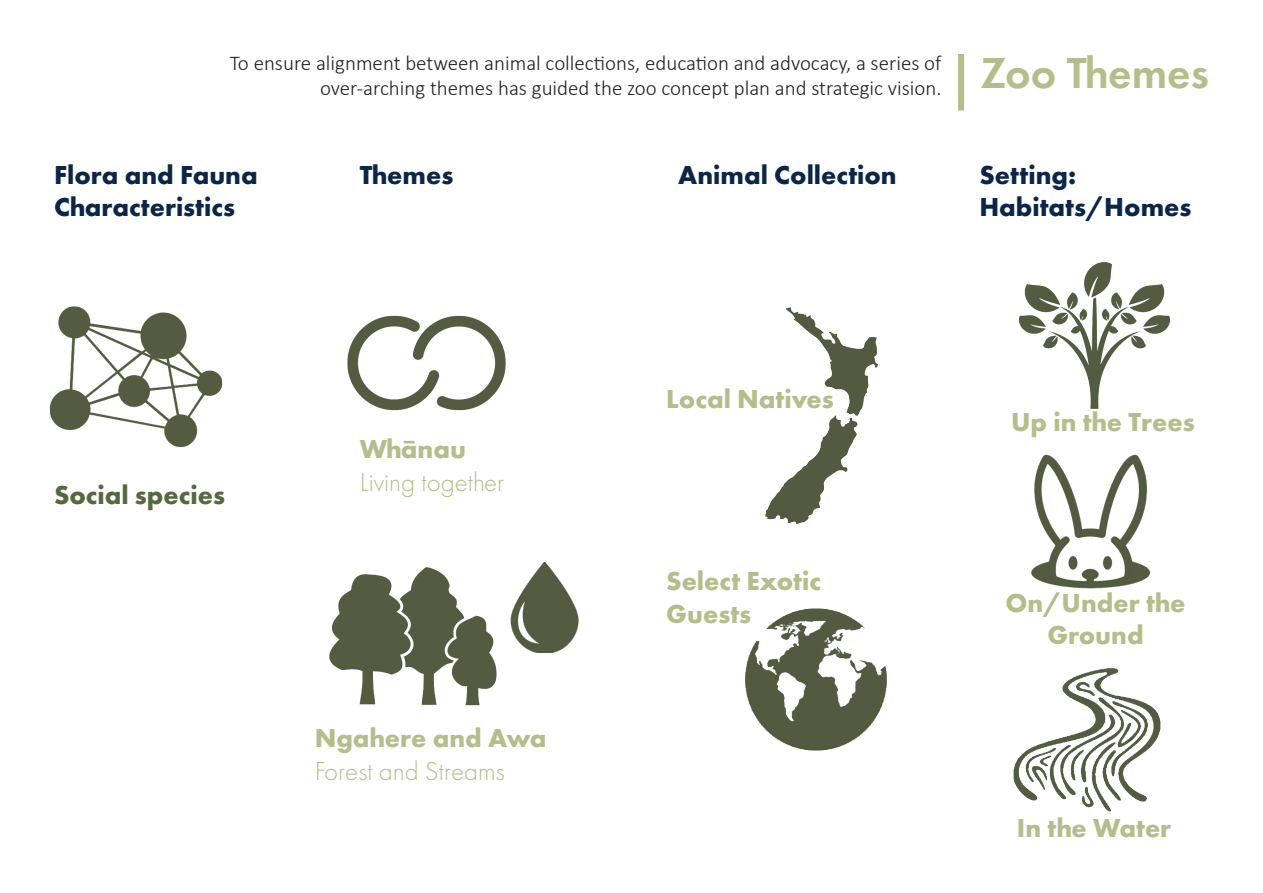
<style>
.page{position:relative;width:1263px;height:893px;background:#fff}
.page>*{position:absolute;margin:0;border:0;box-sizing:border-box;transform-origin:0 0}
.t1{font:600 45px "Futura PT";color:#b5bd8b}
.t2{font:700 27px/32.4px "Futura PT";color:#b5bd8b}
.t3{font:700 27px "Futura PT";color:#0b2646}
.t4{font:300 27px "Futura PT";color:#b5bd8b}
.t5{font:700 27px "Futura PT";color:#556940}
.t6{font:300 21px/25.2px "Calibri";color:#231f20;text-align:right}
</style>
<div class="page">
<img style="left:1019px;top:262px;width:150px;height:147px">
<img style="left:49px;top:306px;width:174px;height:142px">
<img style="left:329px;top:567px;width:227px;height:139px">
<img style="left:1013px;top:668px;width:148px;height:144px">
<img style="left:499px;top:562px;width:80px;height:90px">
<img style="left:1031px;top:454px;width:120px;height:135px">
<img style="left:347px;top:315px;width:159px;height:96px">
<img style="left:745px;top:608px;width:142px;height:143px">
<img style="left:765px;top:307px;width:113px;height:217px">
<div style="left:958px;top:54px;width:6px;height:57px;background:#b5bd8b"></div>
<p class="t6" style="left:230px;top:50px;width:713px">To ensure alignment between animal collections, education and advocacy, a series of over-arching themes has guided the zoo concept plan and strategic vision.</p>
<p class="t1" style="left:980px;top:45px;width:230px">Zoo Themes</p>
<p class="t3" style="left:54px;top:158px;width:205px">Flora and Fauna</p>
<p class="t3" style="left:54px;top:190px;width:182px">Characteristics</p>
<p class="t3" style="left:360px;top:158px;width:95px">Themes</p>
<p class="t3" style="left:678px;top:158px;width:220px">Animal Collection</p>
<p class="t3" style="left:979px;top:158px;width:98px">Setting:</p>
<p class="t3" style="left:979px;top:190px;width:214px">Habitats/Homes</p>
<p class="t5" style="left:54px;top:478px;width:172px">Social species</p>
<p class="t2" style="left:360px;top:432px;width:108px">Whānau</p>
<p class="t4" style="left:360px;top:466px;width:146px">Living together</p>
<p class="t2" style="left:315px;top:721px;width:233px">Ngahere and Awa</p>
<p class="t4" style="left:315px;top:755px;width:192px">Forest and Streams</p>
<p class="t2" style="left:666px;top:382px;width:169px">Local Natives</p>
<p class="t2" style="left:666px;top:564px;width:156px">Select Exotic<br>Guests</p>
<p class="t2" style="left:1011px;top:405px;width:185px">Up in the Trees</p>
<p class="t2" style="left:1005px;top:586px;width:181px;text-align:center">On/Under the<br>Ground</p>
<p class="t2" style="left:1017px;top:811px;width:156px">In the Water</p>
</div>
